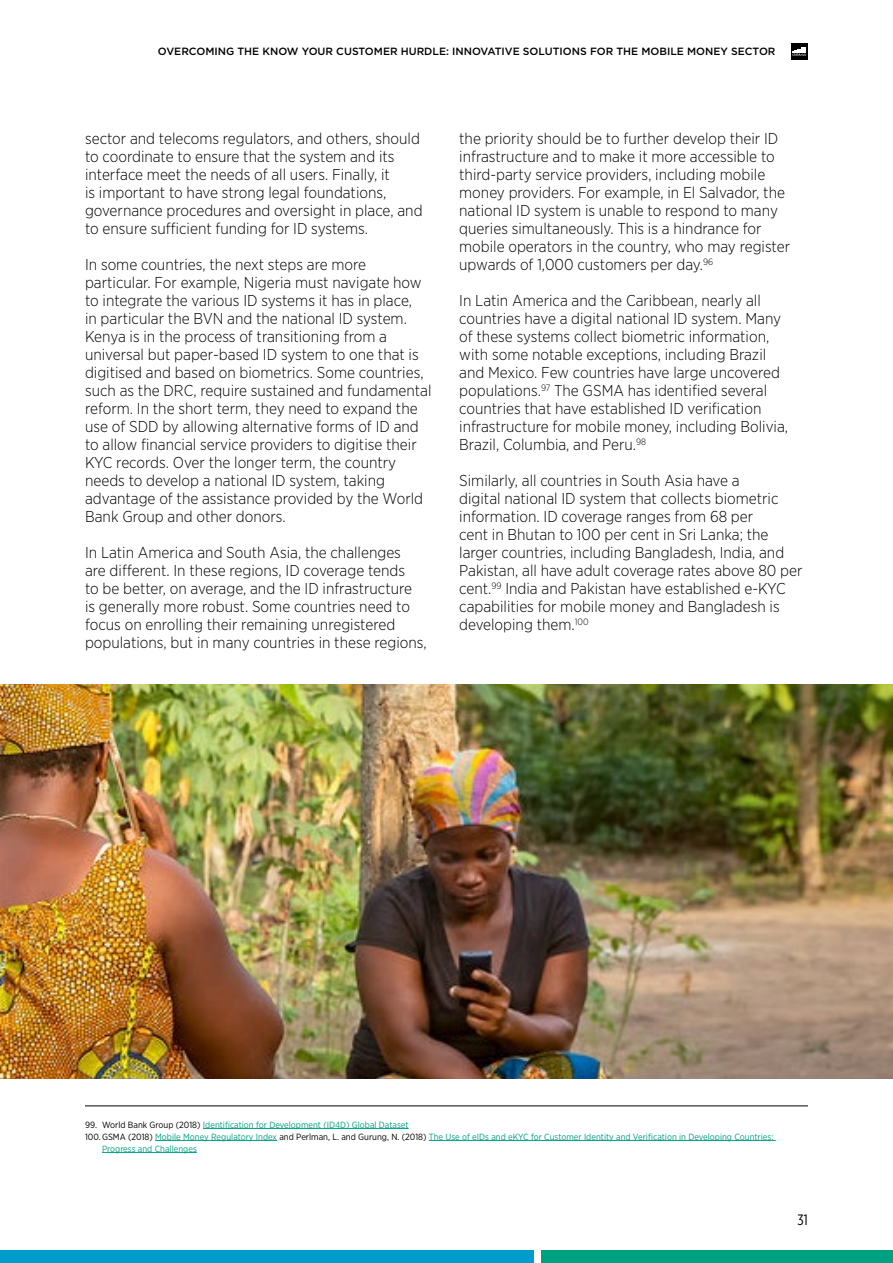
<style>
.page{position:relative;width:893px;height:1263px;background:#fff}
.page>*{position:absolute;margin:0;border:0;box-sizing:border-box;transform-origin:0 0}
.t1{font:300 15.75px/18px "Gotham Narrow";color:#000}
.t2{font:15px "Gotham X Narrow";color:#000}
.t3{font:500 10.5px "Gotham";color:#000}
.t4{font:9px "Gotham Narrow";color:#00a183}
.s1{color:#000}
</style>
<div class="page">
<div style="left:0;top:1250px;width:534px;height:13px;background:#009dcc"></div>
<div style="left:541px;top:1250px;width:352px;height:13px;background:#00a183"></div>
<div style="left:791px;top:43px;width:17px;height:17px;background:#000"></div>
<svg style="left:792px;top:47px;width:15px;height:9px"></svg>
<img style="left:0;top:684px;width:893px;height:394px">
<hr style="left:85px;top:1105px;width:723px;height:1px;background:#000">
<hr style="left:203px;top:1128px;width:206px;height:1px;background:#00a183">
<hr style="left:155px;top:1140px;width:122px;height:1px;background:#00a183">
<hr style="left:429px;top:1140px;width:347px;height:1px;background:#00a183">
<hr style="left:102px;top:1152px;width:95px;height:1px;background:#00a183">
<p class="t3" style="left:158px;top:45px;width:619px">OVERCOMING THE KNOW YOUR CUSTOMER HURDLE: INNOVATIVE SOLUTIONS FOR THE MOBILE MONEY SECTOR</p>
<p class="t1" style="left:85px;top:129px;width:339px">sector and telecoms regulators, and others, should to coordinate to ensure that the system and its interface meet the needs of all users. Finally, it<br>is important to have strong legal foundations, governance procedures and oversight in place, and to ensure sufficient funding for ID systems.</p>
<p class="t1" style="left:85px;top:255px;width:348px">In some countries, the next steps are more particular. For example, Nigeria must navigate how to integrate the various ID systems it has in place,<br>in particular the BVN and the national ID system.<br>Kenya is in the process of transitioning from a universal but paper-based ID system to one that is digitised and based on biometrics. Some countries, such as the DRC, require sustained and fundamental reform. In the short term, they need to expand the use of SDD by allowing alternative forms of ID and to allow financial service providers to digitise their KYC records. Over the longer term, the country needs to develop a national ID system, taking advantage of the assistance provided by the World Bank Group and other donors.</p>
<p class="t1" style="left:85px;top:543px;width:343px">In Latin America and South Asia, the challenges<br>are different. In these regions, ID coverage tends<br>to be better, on average, and the ID infrastructure<br>is generally more robust. Some countries need to focus on enrolling their remaining unregistered populations, but in many countries in these regions,</p>
<p class="t1" style="left:459px;top:129px;width:332px">the priority should be to further develop their ID infrastructure and to make it more accessible to third-party service providers, including mobile money providers. For example, in El Salvador, the national ID system is unable to respond to many queries simultaneously. This is a hindrance for mobile operators in the country, who may register upwards of 1,000 customers per day.<sup>96</sup></p>
<p class="t1" style="left:459px;top:291px;width:330px">In Latin America and the Caribbean, nearly all countries have a digital national ID system. Many of these systems collect biometric information, with some notable exceptions, including Brazil and Mexico. Few countries have large uncovered populations.<sup>97</sup> The GSMA has identified several countries that have established ID verification infrastructure for mobile money, including Bolivia, Brazil, Columbia, and Peru.<sup>98</sup></p>
<p class="t1" style="left:459px;top:471px;width:345px">Similarly, all countries in South Asia have a<br>digital national ID system that collects biometric information. ID coverage ranges from 68 per<br>cent in Bhutan to 100 per cent in Sri Lanka; the larger countries, including Bangladesh, India, and Pakistan, all have adult coverage rates above 80 per cent.<sup>99</sup> India and Pakistan have established e-KYC capabilities for mobile money and Bangladesh is developing them.<sup>100</sup></p>
<p class="t4" style="left:85px;top:1119px;width:325px"><span class="s1">99. World Bank Group (2018)</span> Identification for Development (ID4D) Global Dataset</p>
<p class="t4" style="left:85px;top:1131px;width:690px"><span class="s1">100.GSMA (2018)</span> Mobile Money Regulatory Index <span class="s1">and Perlman, L. and Gurung, N. (2018)</span> The Use of eIDs and eKYC for Customer Identity and Verification in Developing Countries:</p>
<p class="t4" style="left:102px;top:1143px;width:96px">Progress and Challenges</p>
<p class="t2" style="left:798px;top:1211px;width:12px">31</p>
</div>
